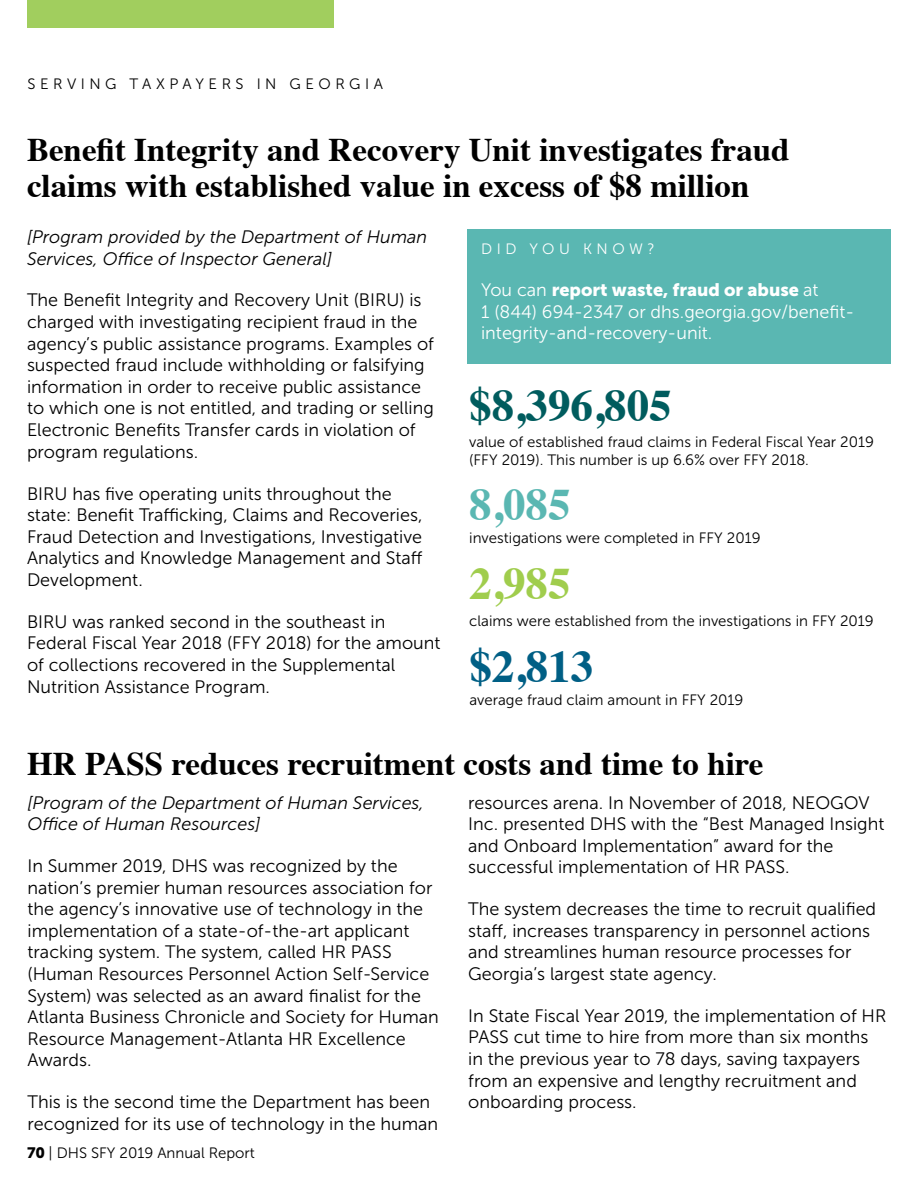
<style>
.page{position:relative;width:918px;height:1188px;background:#fff}
.page>*{position:absolute;margin:0;border:0;box-sizing:border-box;transform-origin:0 0}
.t1{font:700 45px "Times";color:#005c5e}
.t2{font:700 45px "Times";color:#005f85}
.t3{font:700 45px "Times";color:#5ab7b2}
.t4{font:700 45px "Times";color:#a0cd4d}
.t5{font:700 33px/36px "Times";color:#000}
.t6{font:18px/21.6px "Museo Sans 300";color:#000}
.t7{font:italic 18px/21.6px "Museo Sans 300";color:#000}
.t8{font:18px/21.6px "Museo Sans 300";color:#fff}
.t9{font:18px "Museo Sans 900";color:#fff}
.t10{font:15px/18px "Museo Sans 300";color:#000}
.t11{font:15px "Museo Sans 300";letter-spacing:.3em;color:#000}
.t12{font:15px "Museo Sans 300";letter-spacing:.3em;color:#fff}
.s1{font-family:"Museo Sans 300"}
.s2{font-family:"Museo Sans 900"}
</style>
<div class="page">
<div style="left:27px;top:0;width:307px;height:28px;background:#a1ce5e"></div>
<div style="left:468px;top:230px;width:423px;height:134px;background:#5ab7b2"></div>
<p class="t11" style="left:28px;top:76px;width:357px">SERVING TAXPAYERS IN GEORGIA</p>
<h2 class="t5" style="left:27px;top:128px;width:764px">Benefit Integrity and Recovery Unit investigates fraud claims with established value in excess of $8 million</h2>
<p class="t7" style="left:27px;top:226px;width:402px">[Program provided by the Department of Human<br>Services, Office of Inspector General]</p>
<p class="t6" style="left:27px;top:290px;width:409px">The Benefit Integrity and Recovery Unit (BIRU) is charged with investigating recipient fraud in the agency’s public assistance programs. Examples of suspected fraud include withholding or falsifying information in order to receive public assistance to which one is not entitled, and trading or selling Electronic Benefits Transfer cards in violation of program regulations.</p>
<p class="t6" style="left:27px;top:483px;width:397px">BIRU has five operating units throughout the state: Benefit Trafficking, Claims and Recoveries, Fraud Detection and Investigations, Investigative Analytics and Knowledge Management and Staff Development.</p>
<p class="t6" style="left:27px;top:611px;width:415px">BIRU was ranked second in the southeast in Federal Fiscal Year 2018 (FFY 2018) for the amount of collections recovered in the Supplemental Nutrition Assistance Program.</p>
<p class="t12" style="left:481px;top:241px;width:175px">DID YOU KNOW?</p>
<p class="t9" style="left:481px;top:280px;width:339px"><span class="s1">You can</span> report waste, fraud or abuse <span class="s1">at</span></p>
<p class="t8" style="left:481px;top:301px;width:375px">1 (844) 694-2347 or dhs.georgia.gov/benefit&shy;integrity-and-recovery-unit.</p>
<h1 class="t1" style="left:469px;top:362px;width:204px">$8,396,805</h1>
<p class="t10" style="left:469px;top:433px;width:406px">value of established fraud claims in Federal Fiscal Year 2019 (FFY 2019). This number is up 6.6% over FFY 2018.</p>
<h1 class="t3" style="left:469px;top:461px;width:103px">8,085</h1>
<p class="t10" style="left:469px;top:529px;width:293px">investigations were completed in FFY 2019</p>
<h1 class="t4" style="left:469px;top:541px;width:103px">2,985</h1>
<p class="t10" style="left:469px;top:611px;width:406px">claims were established from the investigations in FFY 2019</p>
<h1 class="t2" style="left:469px;top:623px;width:125px">$2,813</h1>
<p class="t10" style="left:470px;top:691px;width:276px">average fraud claim amount in FFY 2019</p>
<h2 class="t5" style="left:27px;top:742px;width:738px">HR PASS reduces recruitment costs and time to hire</h2>
<p class="t7" style="left:28px;top:792px;width:398px">[Program of the Department of Human Services,<br>Office of Human Resources]</p>
<p class="t6" style="left:28px;top:855px;width:413px">In Summer 2019, DHS was recognized by the nation’s premier human resources association for the agency’s innovative use of technology in the implementation of a state-of-the-art applicant tracking system. The system, called HR PASS (Human Resources Personnel Action Self-Service System) was selected as an award finalist for the Atlanta Business Chronicle and Society for Human Resource Management-Atlanta HR Excellence Awards.</p>
<p class="t6" style="left:28px;top:1091px;width:412px">This is the second time the Department has been recognized for its use of technology in the human</p>
<p class="t10" style="left:27px;top:1144px;width:230px"><span class="s2">70</span> | DHS SFY 2019 Annual Report</p>
<p class="t6" style="left:468px;top:792px;width:418px">resources arena. In November of 2018, NEOGOV Inc. presented DHS with the “Best Managed Insight and Onboard Implementation” award for the successful implementation of HR PASS.</p>
<p class="t6" style="left:468px;top:898px;width:409px">The system decreases the time to recruit qualified staff, increases transparency in personnel actions and streamlines human resource processes for Georgia’s largest state agency.</p>
<p class="t6" style="left:468px;top:1005px;width:420px">In State Fiscal Year 2019, the implementation of HR PASS cut time to hire from more than six months in the previous year to 78 days, saving taxpayers from an expensive and lengthy recruitment and onboarding process.</p>
</div>
